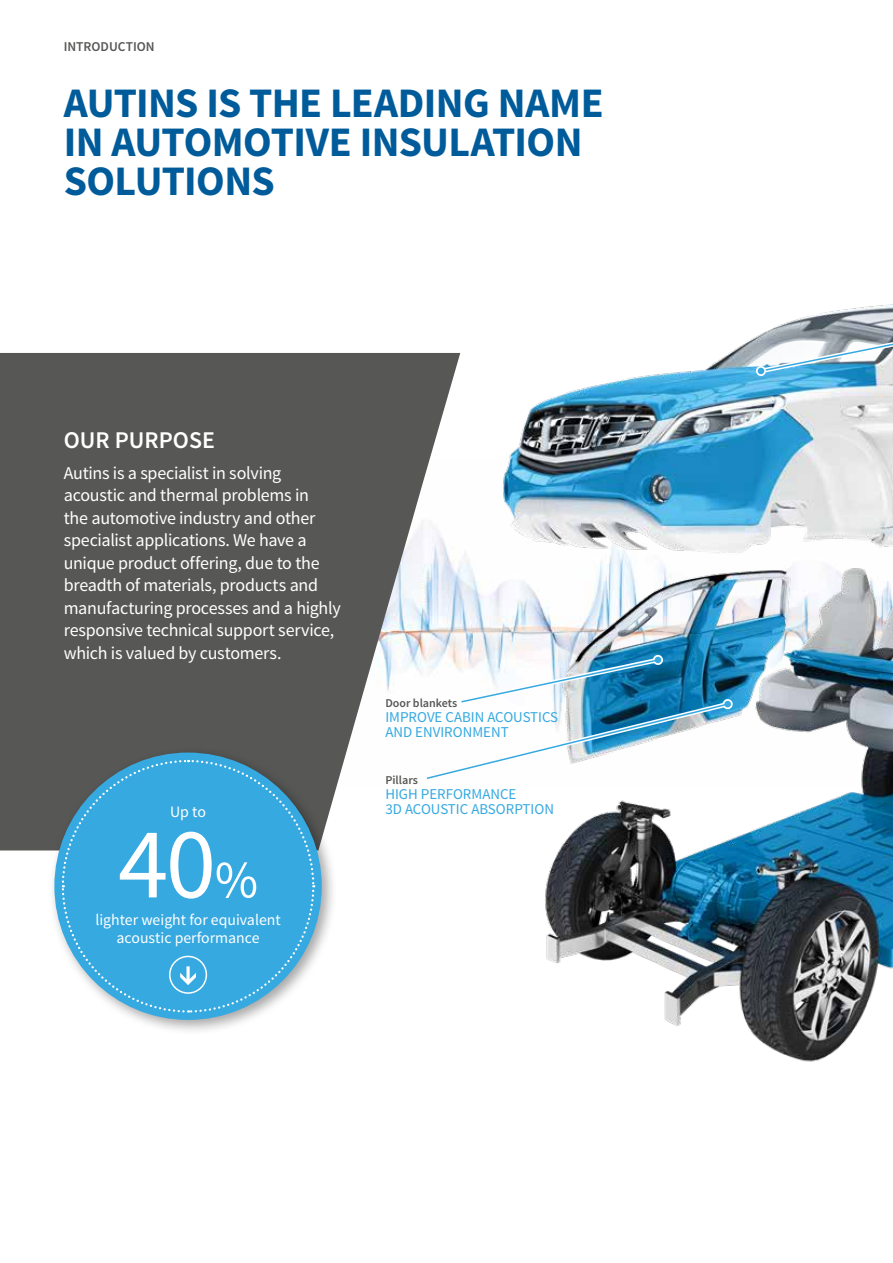
<style>
.page{position:relative;width:893px;height:1263px;background:#fff}
.page>*{position:absolute;margin:0;border:0;box-sizing:border-box;transform-origin:0 0}
.t1{font:101.1px "Source Sans Pro";color:#fff}
.t2{font:700 42px/39px "Source Sans Pro";letter-spacing:-.015em;color:#005b9a}
.t3{font:600 24px "Source Sans Pro";color:#fff}
.t4{font:18px/22.5px "Source Sans Pro";letter-spacing:-.015em;color:#fff}
.t5{font:15.9px "Source Sans Pro";color:#fff}
.t6{font:15.75px/17.2px "Source Sans Pro";color:#fff;text-align:center}
.t7{font:15px/15px "Source Sans Pro";color:#36a9e1}
.t8{font:600 13.5px "Source Sans Pro";color:#575756}
.t9{font:600 12px "Source Sans Pro";color:#575756}
.s1{font-size:52.5px}
</style>
<div class="page">
<img style="left:460px;top:337px;width:433px;height:725px">
<svg style="left:755px;top:304px;width:137px;height:72px"></svg>
<svg style="left:0;top:353px;width:460px;height:497px;background:#6f6f6f"></svg>
<svg style="left:757px;top:367px;width:7px;height:8px"></svg>
<div style="left:47px;top:746px;width:290px;height:289px;background:#000;opacity:.35"></div>
<div style="left:54px;top:752px;width:268px;height:268px;background:#36a9e1;border-radius:50%"></div>
<svg style="left:425px;top:654px;width:309px;height:126px"></svg>
<hr style="left:892px;top:226px;width:1px;height:150px;background:#fff">
<svg style="left:61px;top:759px;width:255px;height:255px"></svg>
<div style="left:169px;top:956px;width:38px;height:38px;border:2px solid #fff;border-radius:50%"></div>
<p class="t8" style="left:64px;top:38px;width:92px">INTRODUCTION</p>
<h2 class="t2" style="left:64px;top:85px;width:541px">AUTINS IS THE LEADING NAME<br>IN AUTOMOTIVE INSULATION<br>SOLUTIONS</h2>
<h3 class="t3" style="left:64px;top:424px;width:153px">OUR PURPOSE</h3>
<p class="t4" style="left:64px;top:462px;width:279px">Autins is a specialist in solving acoustic and thermal problems in<br>the automotive industry and other specialist applications. We have a unique product offering, due to the breadth of materials, products and manufacturing processes and a highly responsive technical support service, which is valued by customers.</p>
<p class="t5" style="left:170px;top:802px;width:38px">Up to</p>
<h1 class="t1" style="left:118px;top:801px;width:141px">40<span class="s1">%</span></h1>
<p class="t6" style="left:95px;top:912px;width:187px">lighter weight for equivalent acoustic performance</p>
<p class="t9" style="left:385px;top:696px;width:73px">Door blankets</p>
<p class="t7" style="left:385px;top:710px;width:174px">IMPROVE CABIN ACOUSTICS<br>AND ENVIRONMENT</p>
<p class="t9" style="left:385px;top:772px;width:34px">Pillars</p>
<p class="t7" style="left:385px;top:787px;width:170px">HIGH PERFORMANCE<br>3D ACOUSTIC ABSORPTION</p>
</div>
